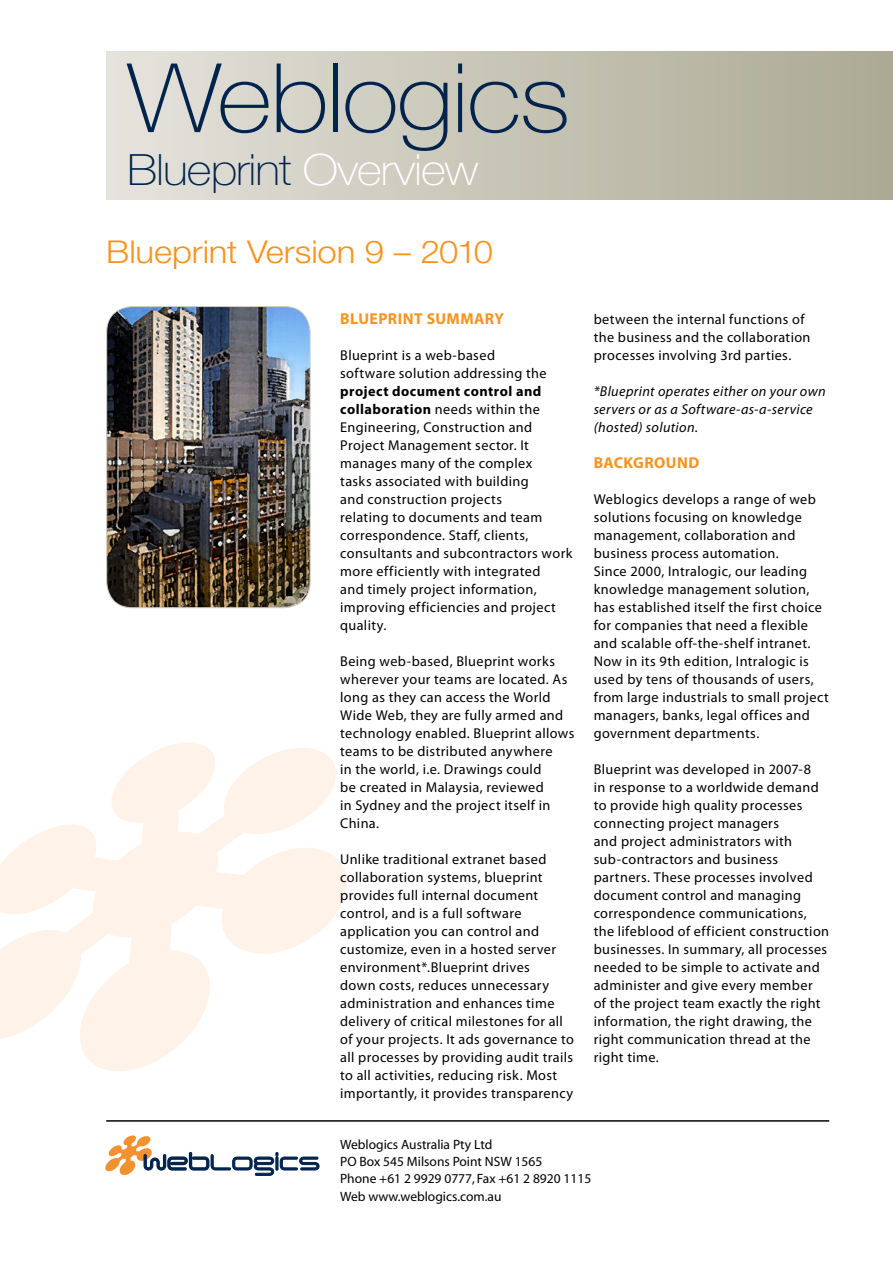
<style>
.page{position:relative;width:893px;height:1263px;background:#fff}
.page>*{position:absolute;margin:0;border:0;box-sizing:border-box;transform-origin:0 0}
.t1{font:100 96px "Helvetica Neue";letter-spacing:-.02em;color:#00244c;scale:1.1 1}
.t2{font:100 43.2px "Helvetica Neue";letter-spacing:-.02em;color:#00244c;scale:1.1 1}
.t3{font:300 31.5px "Helvetica Neue";letter-spacing:-.005em;color:#f7931e;scale:1.1 1}
.t4{font:700 15.75px "Myriad Pro";letter-spacing:.025em;color:#f7931e}
.t5{font:14.25px/18px "Myriad Pro";letter-spacing:.025em;color:#000}
.t6{font:italic 14.25px/18px "Myriad Pro";letter-spacing:.025em;color:#000}
.t7{font:13.5px/17.2px "Myriad";color:#000}
.s1{color:#fff}
.s2{font-weight:700}
</style>
<div class="page">
<div style="left:106px;top:51px;width:787px;height:149px;background:linear-gradient(to right,#e5e2dc,#aba993)"></div>
<svg style="left:105px;top:1135px;width:214px;height:41px"></svg>
<svg style="left:0;top:742px;width:347px;height:329px;fill:#fef2e9"></svg>
<hr style="left:106px;top:1120px;width:723px;height:1px;background:#000">
<img style="left:107px;top:307px;width:203px;height:301px">
<div style="left:106px;top:306px;width:204px;height:302px;border:1px solid #d1cec2;border-radius:26px"></div>
<h1 class="t1" style="left:127px;top:43px;width:404px">Weblogics</h1>
<h2 class="t2" style="left:127px;top:145px;width:321px">Blueprint <span class="s1">Overview</span></h2>
<h3 class="t3" style="left:106px;top:233px;width:353px">Blueprint Version 9 – 2010</h3>
<p class="t4" style="left:340px;top:308px;width:165px">Blueprint Summary</p>
<p class="t5" style="left:340px;top:346px;width:208px">Blueprint is a web-based software solution addressing the</p>
<p class="t5" style="left:340px;top:382px;width:234px"><span class="s2">project document control and collaboration</span> needs within the<br>Engineering, Construction and<br>Project Management sector. It manages many of the complex<br>tasks associated with building<br>and construction projects<br>relating to documents and team correspondence. Staff, clients, consultants and subcontractors work more efficiently with integrated<br>and timely project information, improving efficiencies and project quality.</p>
<p class="t5" style="left:340px;top:652px;width:236px">Being web-based, Blueprint works wherever your teams are located. As long as they can access the World<br>Wide Web, they are fully armed and technology enabled. Blueprint allows teams to be distributed anywhere<br>in the world, i.e. Drawings could<br>be created in Malaysia, reviewed<br>in Sydney and the project itself in<br>China.</p>
<p class="t5" style="left:340px;top:850px;width:235px">Unlike traditional extranet based collaboration systems, blueprint provides full internal document control, and is a full software application you can control and customize, even in a hosted server environment*.Blueprint drives<br>down costs, reduces unnecessary administration and enhances time delivery of critical milestones for all of your projects. It ads governance to all processes by providing audit trails to all activities, reducing risk. Most importantly, it provides transparency</p>
<p class="t5" style="left:594px;top:310px;width:218px">between the internal functions of the business and the collaboration processes involving 3rd parties.</p>
<p class="t6" style="left:594px;top:382px;width:234px">*Blueprint operates either on your own servers or as a Software-as-a-service (hosted) solution.</p>
<p class="t4" style="left:594px;top:452px;width:107px">Background</p>
<p class="t5" style="left:594px;top:490px;width:237px">Weblogics develops a range of web solutions focusing on knowledge management, collaboration and business process automation.<br>Since 2000, Intralogic, our leading knowledge management solution, has established itself the first choice for companies that need a flexible and scalable off-the-shelf intranet.<br>Now in its 9th edition, Intralogic is used by tens of thousands of users, from large industrials to small project managers, banks, legal offices and government departments.</p>
<p class="t5" style="left:594px;top:760px;width:237px">Blueprint was developed in 2007-8<br>in response to a worldwide demand to provide high quality processes connecting project managers<br>and project administrators with sub-contractors and business partners. These processes involved document control and managing correspondence communications, the lifeblood of efficient construction businesses. In summary, all processes needed to be simple to activate and administer and give every member<br>of the project team exactly the right information, the right drawing, the right communication thread at the right time.</p>
<p class="t7" style="left:340px;top:1136px;width:253px">Weblogics Australia Pty Ltd<br>PO Box 545 Milsons Point NSW 1565<br>Phone +61 2 9929 0777, Fax +61 2 8920 1115<br>Web www.weblogics.com.au</p>
</div>
